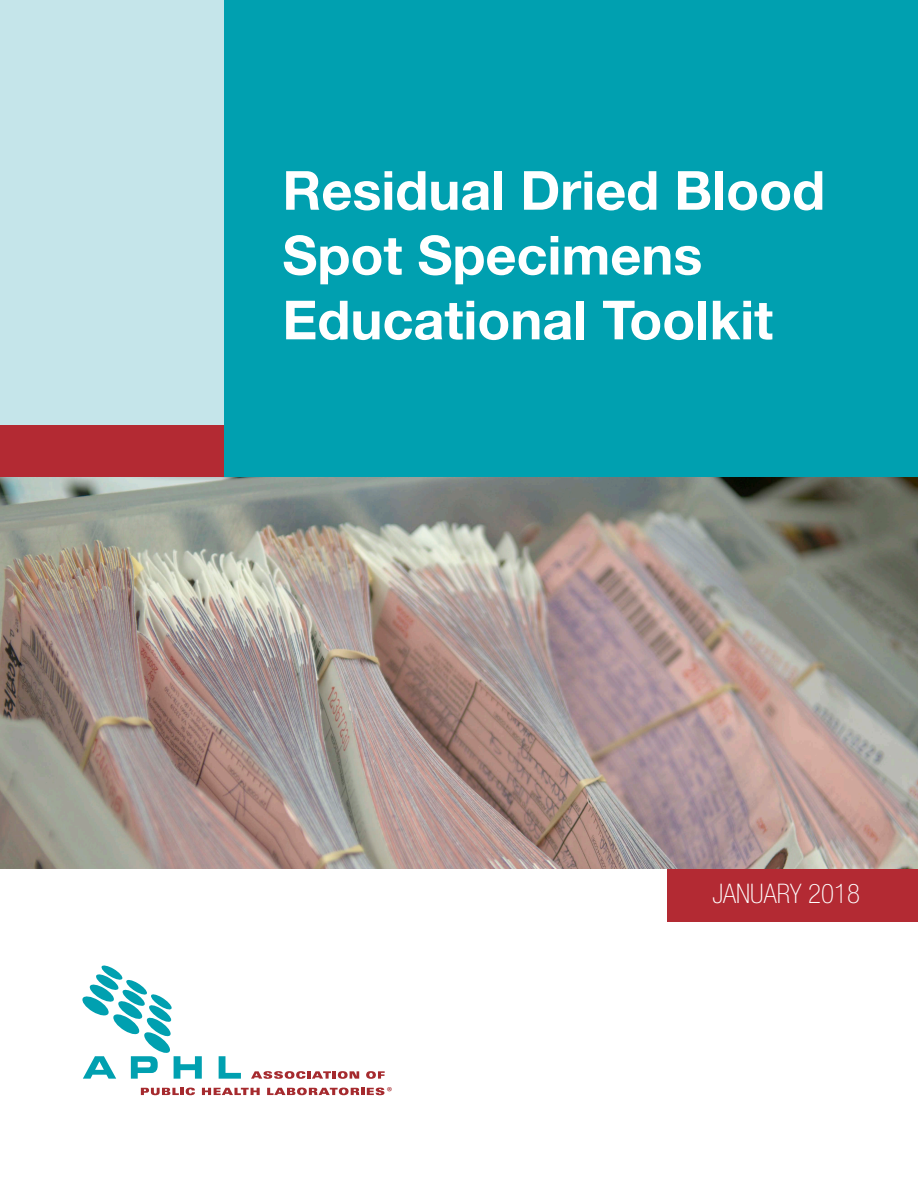
<style>
.page{position:relative;width:918px;height:1188px;background:#fff}
.page>*{position:absolute;margin:0;border:0;box-sizing:border-box;transform-origin:0 0}
.t1{font:700 54px/64.8px "Helvetica Neue LT Std";color:#fff}
.t2{font:100 condensed 27px "Helvetica Neue LT Std";color:#fff}
.t3{font:13.2px "Myriad Pro";color:#a52a2e}
</style>
<div class="page">
<div style="left:667px;top:869px;width:251px;height:53px;background:#b32a33"></div>
<div style="left:223px;top:0;width:695px;height:478px;background:#00a0b0"></div>
<div style="left:0;top:0;width:223px;height:478px;background:#c5e5ea"></div>
<div style="left:0;top:425px;width:223px;height:53px;background:#b32a33"></div>
<img style="left:0;top:478px;width:918px;height:391px">
<svg style="left:141px;top:1088px;width:54px;height:7px"></svg>
<svg style="left:202px;top:1088px;width:58px;height:7px"></svg>
<svg style="left:267px;top:1088px;width:117px;height:7px"></svg>
<svg style="left:251px;top:1071px;width:108px;height:8px"></svg>
<svg style="left:366px;top:1071px;width:19px;height:8px"></svg>
<svg style="left:219px;top:1056px;width:22px;height:23px"></svg>
<svg style="left:82px;top:965px;width:120px;height:114px"></svg>
<p class="t1" style="left:282px;top:157px;width:544px">Residual Dried Blood<br>Spot Specimens<br>Educational Toolkit</p>
<p class="t3" style="left:387px;top:1084px;width:7px">®</p>
<p class="t2" style="left:712px;top:878px;width:149px">JANUARY 2018</p>
</div>
